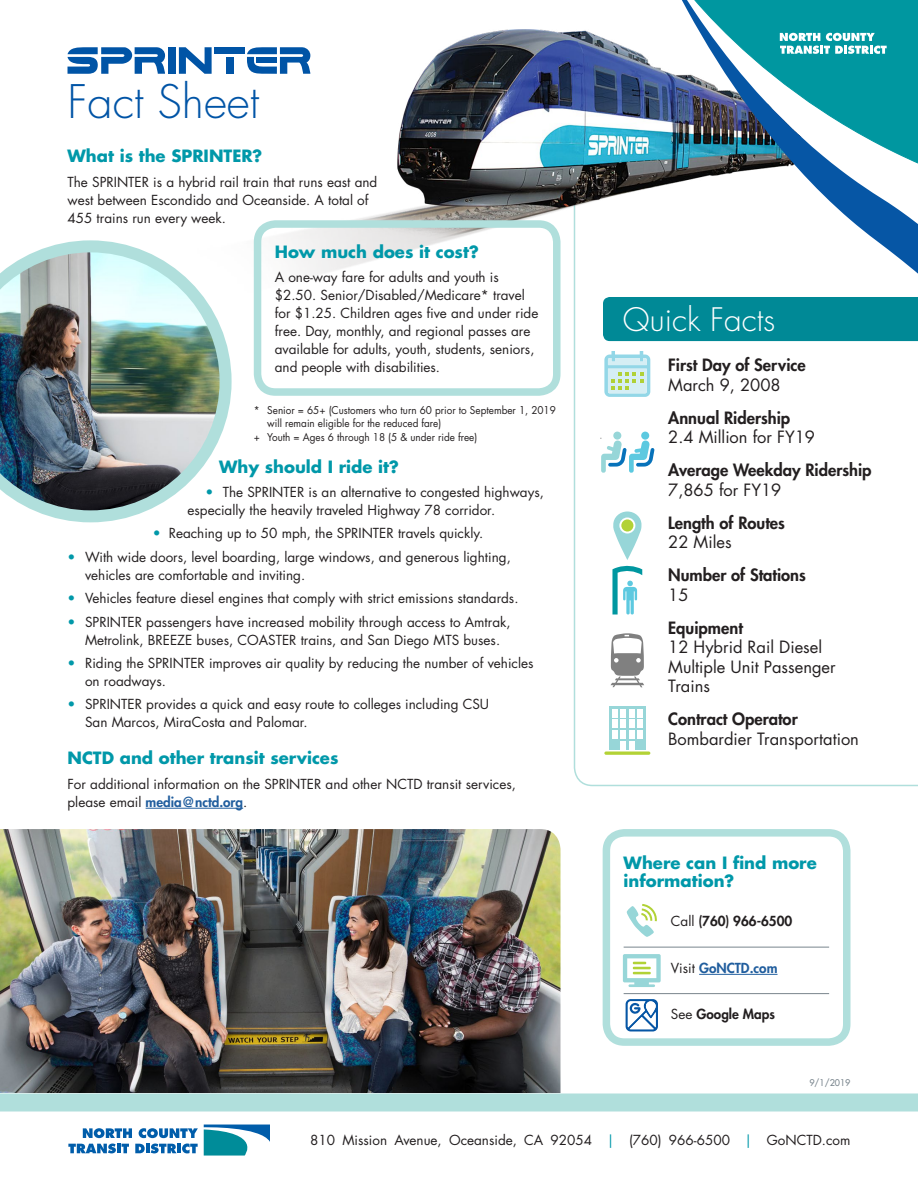
<style>
.page{position:relative;width:918px;height:1188px;background:#fff}
.page>*{position:absolute;margin:0;border:0;box-sizing:border-box;transform-origin:0 0}
.t1{font:300 45px "Futura Std";color:#0054a6}
.t2{font:300 31.5px "Futura Std";color:#fff}
.t3{font:16.5px/19.5px "Futura Std";color:#231f20}
.t4{font:800 16.5px "Futura Std";color:#231f20}
.t5{font:700 16.5px/18px "Futura Std";color:#0098a9}
.t6{font:13.5px/18px "Futura Std";color:#231f20}
.t7{font:800 13.5px "Futura Std";color:#231f20}
.t8{font:800 13.5px "Futura Std";color:#215e9e}
.t9{font:10.5px "Futura Std";color:#231f20;scale:.95 1}
.t10{font:500 9px "Futura Std";color:#79858d}
.s1{color:#0098a9}
.s2{font-weight:800;color:#215e9e}
.s3{font-weight:400}
.s4{font-weight:400;color:#231f20}
</style>
<div class="page">
<img style="left:0;top:829px;width:561px;height:264px">
<svg style="left:573px;top:322px;width:345px;height:465px"></svg>
<img style="left:165px;top:29px;width:517px;height:293px">
<hr style="left:146px;top:808px;width:97px;height:1px;background:#215e9e">
<svg style="left:682px;top:0;width:236px;height:274px"></svg>
<svg style="left:683px;top:0;width:235px;height:167px"></svg>
<svg style="left:204px;top:1125px;width:66px;height:31px"></svg>
<svg style="left:83px;top:1128px;width:49px;height:10px"></svg>
<svg style="left:139px;top:1128px;width:59px;height:10px"></svg>
<svg style="left:68px;top:1144px;width:61px;height:9px"></svg>
<svg style="left:135px;top:1144px;width:63px;height:9px"></svg>
<div style="left:215px;top:47px;width:30px;height:7px;background:#0054a6"></div>
<div style="left:226px;top:57px;width:7px;height:17px;background:#0054a6"></div>
<div style="left:168px;top:47px;width:7px;height:27px;background:#0054a6"></div>
<svg style="left:68px;top:47px;width:97px;height:27px"></svg>
<svg style="left:247px;top:47px;width:63px;height:27px"></svg>
<div style="left:257px;top:57px;width:20px;height:6px;background:#0054a6"></div>
<svg style="left:179px;top:47px;width:33px;height:27px"></svg>
<svg style="left:604px;top:351px;width:46px;height:46px;background:#c0e5df"></svg>
<div style="left:641px;top:432px;width:8px;height:8px;background:#5cc9e0;border-radius:50%"></div>
<div style="left:613px;top:432px;width:8px;height:8px;background:#97d6d8;border-radius:50%"></div>
<svg style="left:601px;top:439px;width:53px;height:34px"></svg>
<svg style="left:611px;top:633px;width:33px;height:54px"></svg>
<svg style="left:612px;top:566px;width:30px;height:49px"></svg>
<div style="left:254px;top:220px;width:307px;height:176px;border:8px solid #b0dfdc;border-radius:18px"></div>
<div style="left:0;top:1094px;width:918px;height:18px;background:#b0dfdc"></div>
<div style="left:603px;top:297px;width:315px;height:44px;background:#008996"></div>
<hr style="left:624px;top:947px;width:205px;height:1px;background:#79858d">
<hr style="left:624px;top:993px;width:205px;height:1px;background:#79858d">
<hr style="left:699px;top:974px;width:79px;height:1px;background:#215e9e">
<div style="left:603px;top:829px;width:248px;height:217px;border:8px solid #b0dfdc;border-radius:18px"></div>
<svg style="left:627px;top:904px;width:30px;height:33px"></svg>
<svg style="left:623px;top:954px;width:38px;height:33px"></svg>
<svg style="left:626px;top:999px;width:32px;height:32px"></svg>
<img style="left:0;top:240px;width:232px;height:282px">
<svg style="left:613px;top:512px;width:28px;height:48px"></svg>
<svg style="left:609px;top:706px;width:37px;height:43px"></svg>
<hr style="left:604px;top:752px;width:46px;height:3px;background:#b3d235;border-radius:2px">
<div style="left:612px;top:709px;width:6px;height:8px;background:#fff"></div>
<div style="left:621px;top:709px;width:5px;height:8px;background:#fff"></div>
<div style="left:629px;top:709px;width:5px;height:8px;background:#fff"></div>
<div style="left:637px;top:709px;width:6px;height:8px;background:#fff"></div>
<div style="left:612px;top:720px;width:6px;height:8px;background:#fff"></div>
<div style="left:621px;top:720px;width:5px;height:8px;background:#fff"></div>
<div style="left:629px;top:720px;width:5px;height:8px;background:#fff"></div>
<div style="left:637px;top:720px;width:6px;height:8px;background:#fff"></div>
<div style="left:612px;top:731px;width:6px;height:8px;background:#fff"></div>
<div style="left:621px;top:731px;width:5px;height:8px;background:#fff"></div>
<div style="left:629px;top:731px;width:5px;height:8px;background:#fff"></div>
<div style="left:637px;top:731px;width:6px;height:8px;background:#fff"></div>
<div style="left:621px;top:741px;width:5px;height:9px;background:#fff"></div>
<div style="left:629px;top:741px;width:5px;height:9px;background:#fff"></div>
<h1 class="t1" style="left:68px;top:74px;width:193px">Fact Sheet</h1>
<p class="t5" style="left:68px;top:147px;width:196px">What is the SPRINTER?</p>
<p class="t6" style="left:68px;top:173px;width:311px">The SPRINTER is a hybrid rail train that runs east and west between Escondido and Oceanside. A total of<br>455 trains run every week.</p>
<p class="t5" style="left:275px;top:242px;width:206px">How much does it cost?</p>
<p class="t6" style="left:275px;top:268px;width:265px">A one-way fare for adults and youth is $2.50. Senior/Disabled/Medicare* travel for $1.25. Children ages five and under ride free. Day, monthly, and regional passes are available for adults, youth, students, seniors, and people with disabilities.</p>
<p class="t9" style="left:254px;top:403px;width:320px">* Senior = 65+ (Customers who turn 60 prior to September 1, 2019</p>
<p class="t9" style="left:267px;top:417px;width:185px">will remain eligible for the reduced fare)</p>
<p class="t9" style="left:254px;top:430px;width:237px">+ Youth = Ages 6 through 18 (5 &amp; under ride free)</p>
<p class="t5" style="left:219px;top:457px;width:182px">Why should I ride it?</p>
<p class="t6" style="left:188px;top:483px;width:358px;text-indent:18px"><span class="s1">•</span> The SPRINTER is an alternative to congested highways, especially the heavily traveled Highway 78 corridor.</p>
<p class="t6" style="left:153px;top:525px;width:332px"><span class="s1">•</span> Reaching up to 50 mph, the SPRINTER travels quickly.</p>
<p class="t6" style="left:85px;top:548px;width:427px;text-indent:-18px"><span class="s1">•</span> With wide doors, level boarding, large windows, and generous lighting, vehicles are comfortable and inviting.</p>
<p class="t6" style="left:68px;top:589px;width:453px"><span class="s1">•</span> Vehicles feature diesel engines that comply with strict emissions standards.</p>
<p class="t6" style="left:68px;top:613px;width:445px;text-align:center"><span class="s1">•</span> SPRINTER passengers have increased mobility through access to Amtrak,<br>Metrolink, BREEZE buses, COASTER trains, and San Diego MTS buses.</p>
<p class="t6" style="left:85px;top:654px;width:450px;text-indent:-18px"><span class="s1">•</span> Riding the SPRINTER improves air quality by reducing the number of vehicles on roadways.</p>
<p class="t6" style="left:85px;top:696px;width:406px;text-indent:-18px"><span class="s1">•</span> SPRINTER provides a quick and easy route to colleges including CSU<br>San Marcos, MiraCosta and Palomar.</p>
<p class="t5" style="left:68px;top:749px;width:273px">NCTD and other transit services</p>
<p class="t6" style="left:68px;top:775px;width:450px">For additional information on the SPRINTER and other NCTD transit services, please email <span class="s2">media@nctd.org</span>.</p>
<h2 class="t2" style="left:623px;top:300px;width:154px">Quick Facts</h2>
<p class="t4" style="left:668px;top:355px;width:139px">First Day of Service</p>
<p class="t3" style="left:668px;top:375px;width:114px">March 9, 2008</p>
<p class="t4" style="left:668px;top:407px;width:124px">Annual Ridership</p>
<p class="t3" style="left:668px;top:428px;width:148px">2.4 Million for FY19</p>
<p class="t4" style="left:668px;top:460px;width:205px">Average Weekday Ridership</p>
<p class="t3" style="left:668px;top:480px;width:115px">7,865 for FY19</p>
<p class="t4" style="left:668px;top:512px;width:118px">Length of Routes</p>
<p class="t3" style="left:668px;top:533px;width:65px">22 Miles</p>
<p class="t4" style="left:668px;top:565px;width:139px">Number of Stations</p>
<p class="t3" style="left:668px;top:585px;width:22px">15</p>
<p class="t4" style="left:668px;top:617px;width:76px">Equipment</p>
<p class="t3" style="left:668px;top:638px;width:169px">12 Hybrid Rail Diesel<br>Multiple Unit Passenger<br>Trains</p>
<p class="t4" style="left:668px;top:709px;width:131px">Contract Operator</p>
<p class="t3" style="left:668px;top:729px;width:192px">Bombardier Transportation</p>
<p class="t5" style="left:624px;top:854px;width:195px">Where can I find more information?</p>
<p class="t7" style="left:671px;top:913px;width:123px"><span class="s3">Call</span> (760) 966-6500</p>
<p class="t8" style="left:671px;top:959px;width:108px"><span class="s4">Visit</span> GoNCTD.com</p>
<p class="t7" style="left:671px;top:1006px;width:106px"><span class="s3">See</span> Google Maps</p>
<p class="t10" style="left:809px;top:1077px;width:43px">9/1/2019</p>
<p class="t6" style="left:310px;top:1131px;width:542px">810 Mission Avenue, Oceanside, CA 92054 <span class="s1">|</span> (760) 966-6500 <span class="s1">|</span> GoNCTD.com</p>
</div>
